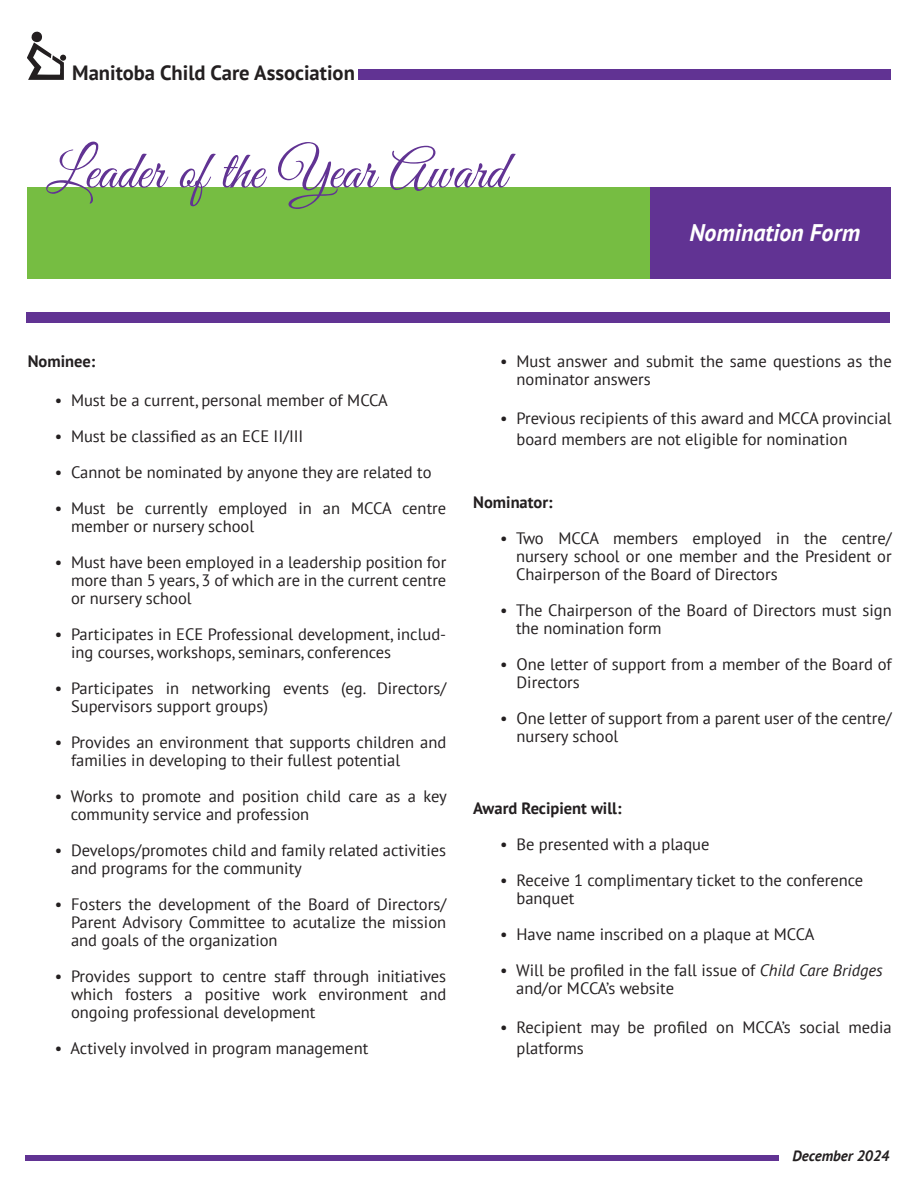
<style>
.page{position:relative;width:918px;height:1188px;background:#fff}
.page>*{position:absolute;margin:0;border:0;box-sizing:border-box;transform-origin:0 0}
.t1{font:54px "Great Vibes";color:#613393}
.t2{font:italic 700 24px "PT Sans";color:#fff}
.t3{font:700 20.7px "PT Sans";color:#231f20}
.t4{font:16.5px/18px "PT Sans";color:#231f20}
.t5{font:700 16.5px "PT Sans";color:#231f20}
.t6{font:italic 700 15px "PT Sans";color:#231f20}
.s1{font-style:italic}
</style>
<div class="page">
<div style="left:649px;top:188px;width:242px;height:91px;background:#613393"></div>
<div style="left:27px;top:188px;width:622px;height:91px;background:#76bd42"></div>
<div style="left:358px;top:69px;width:533px;height:11px;background:#613393"></div>
<svg style="left:27px;top:32px;width:40px;height:48px"></svg>
<div style="left:26px;top:1156px;width:753px;height:5px;background:#613393"></div>
<div style="left:26px;top:312px;width:864px;height:10px;background:#613393"></div>
<p class="t3" style="left:72px;top:59px;width:284px">Manitoba Child Care Association</p>
<p class="t1" style="left:46px;top:142px;width:461px">Leader of the Year Award</p>
<p class="t2" style="left:689px;top:217px;width:172px">Nomination Form</p>
<p class="t5" style="left:28px;top:350px;width:69px">Nominee:</p>
<p class="t4" style="left:55px;top:391px;width:335px">• Must be a current, personal member of MCCA</p>
<p class="t4" style="left:55px;top:427px;width:250px">• Must be classified as an ECE II/III</p>
<p class="t4" style="left:55px;top:463px;width:378px">• Cannot be nominated by anyone they are related to</p>
<p class="t4" style="left:71px;top:499px;width:377px;text-indent:-16px">• Must be currently employed in an MCCA centre member or nursery school</p>
<p class="t4" style="left:71px;top:553px;width:377px;text-align:justify;text-indent:-16px">• Must have been employed in a leadership position for more than 5 years, 3 of which are in the current centre or nursery school</p>
<p class="t4" style="left:71px;top:625px;width:377px;text-indent:-16px">• Participates in ECE Professional development, includ&shy;ing courses, workshops, seminars, conferences</p>
<p class="t4" style="left:71px;top:679px;width:377px;text-indent:-16px">• Participates in networking events (eg. Directors/<br>Supervisors support groups)</p>
<p class="t4" style="left:71px;top:733px;width:377px;text-indent:-16px">• Provides an environment that supports children and families in developing to their fullest potential</p>
<p class="t4" style="left:71px;top:787px;width:378px;text-indent:-16px">• Works to promote and position child care as a key community service and profession</p>
<p class="t4" style="left:71px;top:841px;width:377px;text-indent:-16px">• Develops/promotes child and family related activities and programs for the community</p>
<p class="t4" style="left:71px;top:895px;width:377px;text-align:justify;text-indent:-16px">• Fosters the development of the Board of Directors/ Parent Advisory Committee to acutalize the mission and goals of the organization</p>
<p class="t4" style="left:71px;top:967px;width:377px;text-align:justify;text-indent:-16px">• Provides support to centre staff through initiatives which fosters a positive work environment and ongoing professional development</p>
<p class="t4" style="left:55px;top:1039px;width:315px">• Actively involved in program management</p>
<p class="t4" style="left:517px;top:352px;width:377px;text-indent:-16px">• Must answer and submit the same questions as the nominator answers</p>
<p class="t4" style="left:517px;top:408px;width:377px;line-height:21px;text-indent:-16px">• Previous recipients of this award and MCCA provincial board members are not eligible for nomination</p>
<p class="t5" style="left:473px;top:491px;width:81px">Nominator:</p>
<p class="t4" style="left:516px;top:529px;width:377px;text-align:justify;text-indent:-16px">• Two MCCA members employed in the centre/ nursery school or one member and the President or Chairperson of the Board of Directors</p>
<p class="t4" style="left:516px;top:601px;width:377px;text-indent:-16px">• The Chairperson of the Board of Directors must sign the nomination form</p>
<p class="t4" style="left:517px;top:655px;width:377px;text-indent:-16px">• One letter of support from a member of the Board of<br>Directors</p>
<p class="t4" style="left:517px;top:709px;width:377px;text-indent:-16px">• One letter of support from a parent user of the centre/ nursery school</p>
<p class="t5" style="left:473px;top:797px;width:150px">Award Recipient will:</p>
<p class="t4" style="left:500px;top:835px;width:211px">• Be presented with a plaque</p>
<p class="t4" style="left:517px;top:871px;width:348px;text-indent:-16px">• Receive 1 complimentary ticket to the conference banquet</p>
<p class="t4" style="left:500px;top:925px;width:316px">• Have name inscribed on a plaque at MCCA</p>
<p class="t4" style="left:516px;top:961px;width:368px;text-indent:-16px">• Will be profiled in the fall issue of <span class="s1">Child Care Bridges </span>and/or MCCA’s website</p>
<p class="t4" style="left:517px;top:1017px;width:377px;line-height:21px;text-indent:-16px">• Recipient may be profiled on MCCA’s social media platforms</p>
<p class="t6" style="left:793px;top:1146px;width:98px">December 2024</p>
</div>
